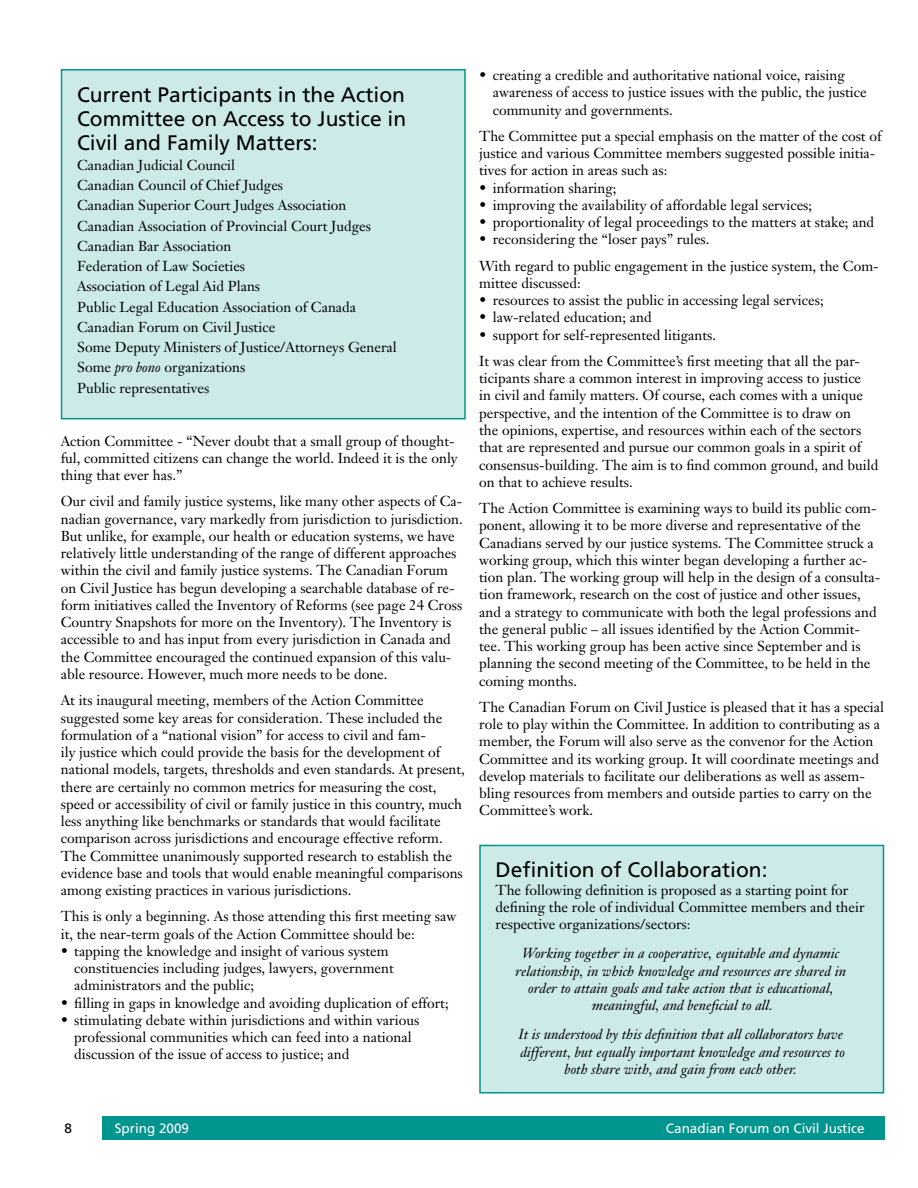
<style>
.page{position:relative;width:918px;height:1188px;background:#fff}
.page>*{position:absolute;margin:0;border:0;box-sizing:border-box;transform-origin:0 0}
.t1{font:21px/24px "Frutiger";color:#000;text-align:justify}
.t2{font:14.25px/17.2px "Janson Text";color:#000}
.t3{font:italic 14.25px/17.2px "Janson Text";color:#000;text-align:center}
.t4{font:13.5px "Frutiger";color:#fff}
.t5{font:13.5px "Frutiger";color:#000}
.s1{font-style:italic}
</style>
<div class="page">
<div style="left:102px;top:1116px;width:782px;height:23px;background:#00958e"></div>
<div style="left:479px;top:845px;width:405px;height:249px;background:#cceae8;border:2px solid #00958e"></div>
<div style="left:61px;top:69px;width:405px;height:350px;background:#cceae8;border:2px solid #00958e"></div>
<h1 class="t1" style="left:77px;top:82px;width:331px">Current Participants in the Action Committee on Access to Justice in Civil and Family Matters:</h1>
<p class="t2" style="left:77px;top:155px;width:321px;line-height:20.2px">Canadian Judicial Council<br>Canadian Council of Chief Judges<br>Canadian Superior Court Judges Association Canadian Association of Provincial Court Judges Canadian Bar Association<br>Federation of Law Societies<br>Association of Legal Aid Plans<br>Public Legal Education Association of Canada Canadian Forum on Civil Justice<br>Some Deputy Ministers of Justice/Attorneys General Some <span class="s1">pro bono</span> organizations<br>Public representatives</p>
<p class="t2" style="left:61px;top:432px;width:399px">Action Committee - “Never doubt that a small group of thought&shy;ful, committed citizens can change the world. Indeed it is the only thing that ever has.”</p>
<p class="t2" style="left:61px;top:493px;width:404px">Our civil and family justice systems, like many other aspects of Ca&shy;nadian governance, vary markedly from jurisdiction to jurisdiction.<br>But unlike, for example, our health or education systems, we have relatively little understanding of the range of different approaches within the civil and family justice systems. The Canadian Forum on Civil Justice has begun developing a searchable database of re&shy;form initiatives called the Inventory of Reforms (see page 24 Cross Country Snapshots for more on the Inventory). The Inventory is accessible to and has input from every jurisdiction in Canada and the Committee encouraged the continued expansion of this valu&shy;able resource. However, much more needs to be done.</p>
<p class="t2" style="left:61px;top:692px;width:406px">At its inaugural meeting, members of the Action Committee suggested some key areas for consideration. These included the formulation of a “national vision” for access to civil and fam-<br>ily justice which could provide the basis for the development of national models, targets, thresholds and even standards. At present, there are certainly no common metrics for measuring the cost, speed or accessibility of civil or family justice in this country, much less anything like benchmarks or standards that would facilitate comparison across jurisdictions and encourage effective reform.<br>The Committee unanimously supported research to establish the evidence base and tools that would enable meaningful comparisons among existing practices in various jurisdictions.</p>
<p class="t2" style="left:61px;top:908px;width:397px">This is only a beginning. As those attending this first meeting saw it, the near-term goals of the Action Committee should be:</p>
<p class="t2" style="left:74px;top:942px;width:321px;text-indent:-13px">• tapping the knowledge and insight of various system constituencies including judges, lawyers, government administrators and the public;</p>
<p class="t2" style="left:61px;top:994px;width:389px">• filling in gaps in knowledge and avoiding duplication of effort;</p>
<p class="t2" style="left:74px;top:1011px;width:347px;text-indent:-13px">• stimulating debate within jurisdictions and within various professional communities which can feed into a national discussion of the issue of access to justice; and</p>
<p class="t2" style="left:493px;top:66px;width:376px;text-indent:-13px">• creating a credible and authoritative national voice, raising awareness of access to justice issues with the public, the justice community and governments.</p>
<p class="t2" style="left:479px;top:127px;width:404px">The Committee put a special emphasis on the matter of the cost of justice and various Committee members suggested possible initia&shy;tives for action in areas such as:</p>
<p class="t2" style="left:479px;top:179px;width:139px">• information sharing;</p>
<p class="t2" style="left:479px;top:196px;width:335px">• improving the availability of affordable legal services;</p>
<p class="t2" style="left:479px;top:214px;width:396px">• proportionality of legal proceedings to the matters at stake; and</p>
<p class="t2" style="left:479px;top:226px;width:401px;line-height:26.2px">• reconsidering the “loser pays” rules.<br>With regard to public engagement in the justice system, the Com-</p>
<p class="t2" style="left:479px;top:274px;width:103px">mittee discussed:</p>
<p class="t2" style="left:479px;top:292px;width:346px">• resources to assist the public in accessing legal services;</p>
<p class="t2" style="left:479px;top:309px;width:174px">• law-related education; and</p>
<p class="t2" style="left:479px;top:322px;width:382px;line-height:26.2px">• support for self-represented litigants.<br>It was clear from the Committee’s first meeting that all the par-</p>
<p class="t2" style="left:479px;top:370px;width:401px">ticipants share a common interest in improving access to justice<br>in civil and family matters. Of course, each comes with a unique perspective, and the intention of the Committee is to draw on<br>the opinions, expertise, and resources within each of the sectors that are represented and pursue our common goals in a spirit of consensus-building. The aim is to find common ground, and build on that to achieve results.</p>
<p class="t2" style="left:479px;top:499px;width:403px">The Action Committee is examining ways to build its public com&shy;ponent, allowing it to be more diverse and representative of the Canadians served by our justice systems. The Committee struck a working group, which this winter began developing a further ac&shy;tion plan. The working group will help in the design of a consulta&shy;tion framework, research on the cost of justice and other issues, and a strategy to communicate with both the legal professions and the general public – all issues identified by the Action Commit&shy;tee. This working group has been active since September and is planning the second meeting of the Committee, to be held in the coming months.</p>
<p class="t2" style="left:479px;top:698px;width:406px">The Canadian Forum on Civil Justice is pleased that it has a special role to play within the Committee. In addition to contributing as a member, the Forum will also serve as the convenor for the Action Committee and its working group. It will coordinate meetings and develop materials to facilitate our deliberations as well as assem&shy;bling resources from members and outside parties to carry on the Committee’s work.</p>
<h1 class="t1" style="left:496px;top:858px;width:273px">Definition of Collaboration:</h1>
<p class="t2" style="left:496px;top:881px;width:370px">The following definition is proposed as a starting point for defining the role of individual Committee members and their respective organizations/sectors:</p>
<p class="t3" style="left:516px;top:945px;width:332px">Working together in a cooperative, equitable and dynamic relationship, in which knowledge and resources are shared in order to attain goals and take action that is educational, meaningful, and beneficial to all.</p>
<p class="t3" style="left:519px;top:1026px;width:328px">It is understood by this definition that all collaborators have different, but equally important knowledge and resources to both share with, and gain from each other.</p>
<p class="t5" style="left:65px;top:1120px;width:9px">8</p>
<p class="t4" style="left:115px;top:1120px;width:76px">Spring 2009</p>
<p class="t4" style="left:666px;top:1120px;width:200px">Canadian Forum on Civil Justice</p>
</div>
